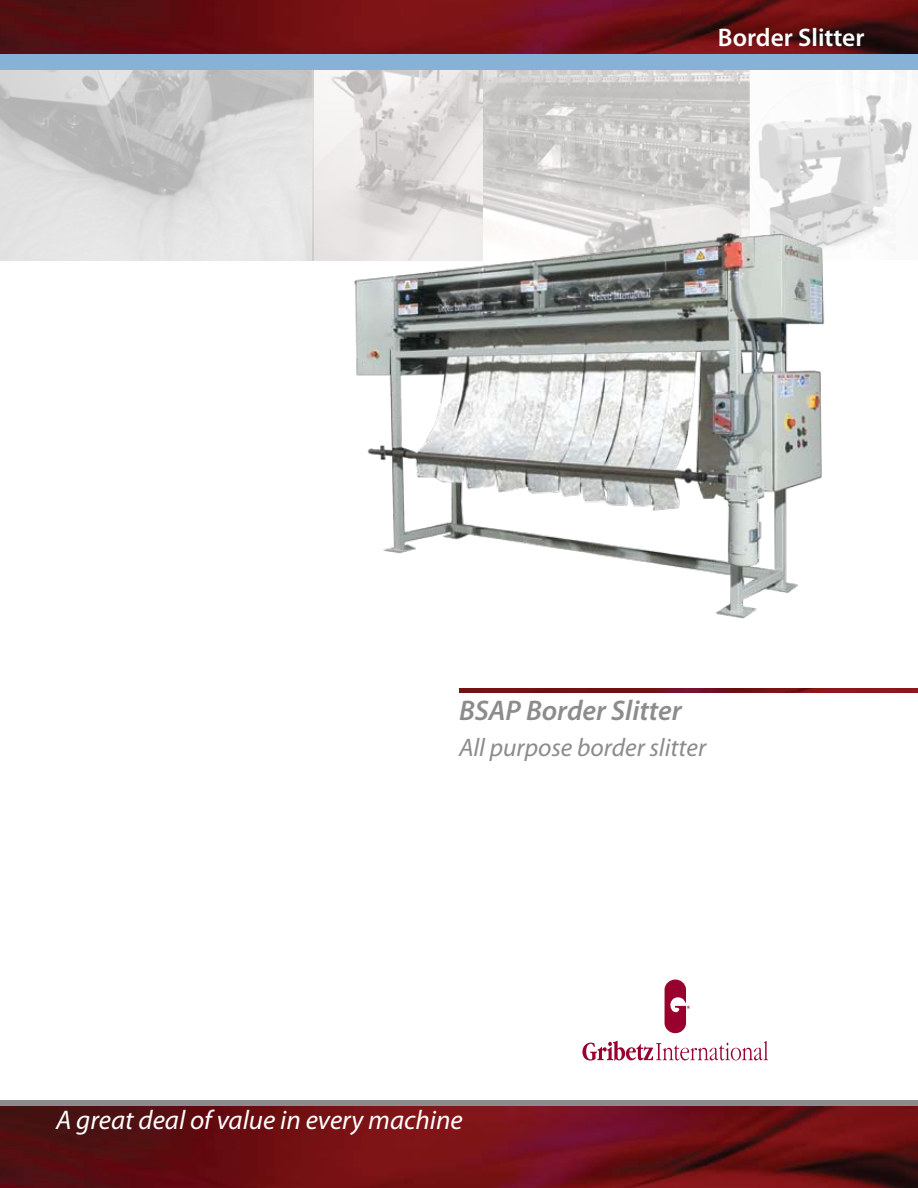
<style>
.page{position:relative;width:918px;height:1188px;background:#fff}
.page>*{position:absolute;margin:0;border:0;box-sizing:border-box;transform-origin:0 0}
.t1{font:italic 600 28.5px "Myriad Pro";color:#8c8c8c}
.t2{font:italic 27px "Myriad Pro";color:#fff}
.t3{font:italic 25.5px "Myriad Pro";color:#8c8c8c}
.t4{font:600 25.5px "Myriad Pro";color:#fff}
</style>
<div class="page">
<img style="left:1px;top:69px;width:312px;height:192px">
<img style="left:313px;top:69px;width:170px;height:126px">
<img style="left:483px;top:69px;width:266px;height:126px">
<img style="left:749px;top:69px;width:169px;height:126px">
<svg style="left:582px;top:1041px;width:186px;height:20px"></svg>
<svg style="left:665px;top:980px;width:25px;height:53px"></svg>
<svg style="left:0;top:1100px;width:918px;height:88px;background:#6a181d"></svg>
<div style="left:0;top:0;width:918px;height:69px;background:#87b2d8"></div>
<img style="left:0;top:0;width:918px;height:54px">
<img style="left:270px;top:195px;width:626px;height:424px">
<img style="left:459px;top:689px;width:459px;height:3px">
<p class="t4" style="left:718px;top:23px;width:148px">Border Slitter</p>
<p class="t1" style="left:459px;top:695px;width:224px">BSAP Border Slitter</p>
<p class="t3" style="left:459px;top:734px;width:249px">All purpose border slitter</p>
<p class="t2" style="left:56px;top:1105px;width:408px">A great deal of value in every machine</p>
</div>
